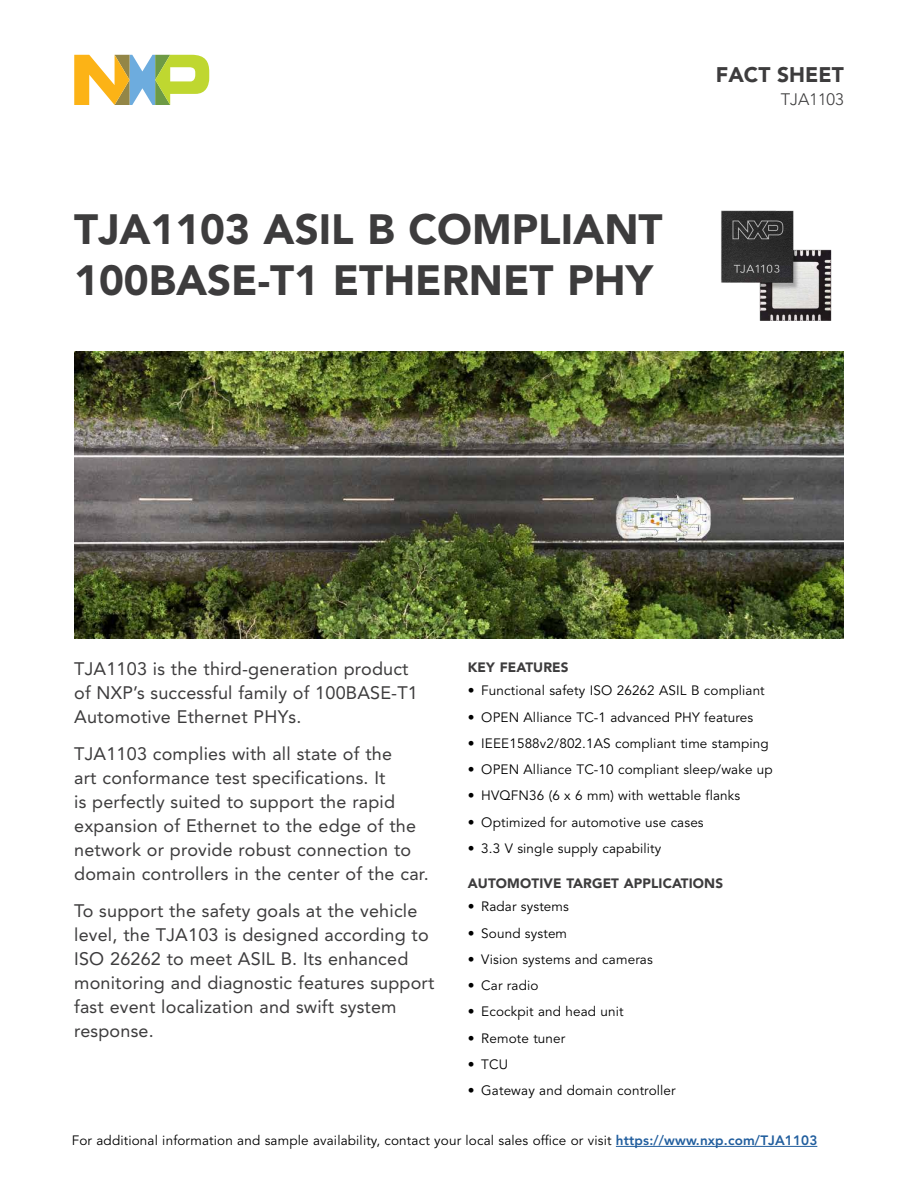
<style>
.page{position:relative;width:918px;height:1188px;background:#fff}
.page>*{position:absolute;margin:0;border:0;box-sizing:border-box;transform-origin:0 0}
.Headline{font:900 42px/50.4px "Avenir LT Std";color:#3d3c3d}
.t1{font:900 21px "Avenir LT Std";color:#3d3c3d}
.Intro_Body_Text{font:18px/24px "Avenir LT Std";letter-spacing:.01em;color:#3d3c3d}
.Product_Name{font:300 16.5px "Avenir LT Std";color:#3d3c3d}
.Body_Text{font:13.5px "Avenir LT Std";letter-spacing:.01em;color:#000}
.Body_Text_Header{font:900 13.5px "Avenir LT Std";letter-spacing:.01em;color:#3d3c3d}
.s1{font-weight:800;color:#215e9e}
</style>
<div class="page">
<svg style="left:74px;top:55px;width:135px;height:50px"></svg>
<img style="left:74px;top:351px;width:770px;height:287px">
<img style="left:721px;top:210px;width:111px;height:111px">
<hr style="left:616px;top:1146px;width:201px;height:1px;background:#215e9e">
<p class="t1" style="left:716px;top:62px;width:129px">FACT SHEET</p>
<p class="Headline" style="left:74px;top:204px;width:590px">TJA1103 ASIL B COMPLIANT<br>100BASE-T1 ETHERNET PHY</p>
<p class="Product_Name" style="left:781px;top:90px;width:65px">TJA1103</p>
<p class="Intro_Body_Text" style="left:74px;top:657px;width:345px">TJA1103 is the third-generation product of NXP’s successful family of 100BASE-T1<br>Automotive Ethernet PHYs.</p>
<p class="Intro_Body_Text" style="left:74px;top:742px;width:356px">TJA1103 complies with all state of the<br>art conformance test specifications. It<br>is perfectly suited to support the rapid expansion of Ethernet to the edge of the network or provide robust connection to domain controllers in the center of the car.</p>
<p class="Intro_Body_Text" style="left:74px;top:899px;width:362px">To support the safety goals at the vehicle level, the TJA103 is designed according to ISO 26262 to meet ASIL B. Its enhanced monitoring and diagnostic features support fast event localization and swift system response.</p>
<p class="Body_Text_Header" style="left:468px;top:659px;width:102px">KEY FEATURES</p>
<p class="Body_Text" style="left:468px;top:683px;width:299px">• Functional safety ISO 26262 ASIL B compliant</p>
<p class="Body_Text" style="left:468px;top:709px;width:287px">• OPEN Alliance TC-1 advanced PHY features</p>
<p class="Body_Text" style="left:468px;top:735px;width:303px">• IEEE1588v2/802.1AS compliant time stamping</p>
<p class="Body_Text" style="left:468px;top:762px;width:307px">• OPEN Alliance TC-10 compliant sleep/wake up</p>
<p class="Body_Text" style="left:468px;top:788px;width:274px">• HVQFN36 (6 x 6 mm) with wettable flanks</p>
<p class="Body_Text" style="left:468px;top:814px;width:237px">• Optimized for automotive use cases</p>
<p class="Body_Text" style="left:468px;top:840px;width:195px">• 3.3 V single supply capability</p>
<p class="Body_Text_Header" style="left:468px;top:875px;width:257px">AUTOMOTIVE TARGET APPLICATIONS</p>
<p class="Body_Text" style="left:468px;top:899px;width:103px">• Radar systems</p>
<p class="Body_Text" style="left:468px;top:925px;width:101px">• Sound system</p>
<p class="Body_Text" style="left:468px;top:951px;width:187px">• Vision systems and cameras</p>
<p class="Body_Text" style="left:468px;top:978px;width:72px">• Car radio</p>
<p class="Body_Text" style="left:468px;top:1004px;width:157px">• Ecockpit and head unit</p>
<p class="Body_Text" style="left:468px;top:1030px;width:99px">• Remote tuner</p>
<p class="Body_Text" style="left:468px;top:1056px;width:42px">• TCU</p>
<p class="Body_Text" style="left:468px;top:1083px;width:209px">• Gateway and domain controller</p>
<p class="Body_Text" style="left:72px;top:1132px;width:747px">For additional information and sample availability, contact your local sales office or visit <span class="s1">https://www.nxp.com/TJA1103</span></p>
</div>
